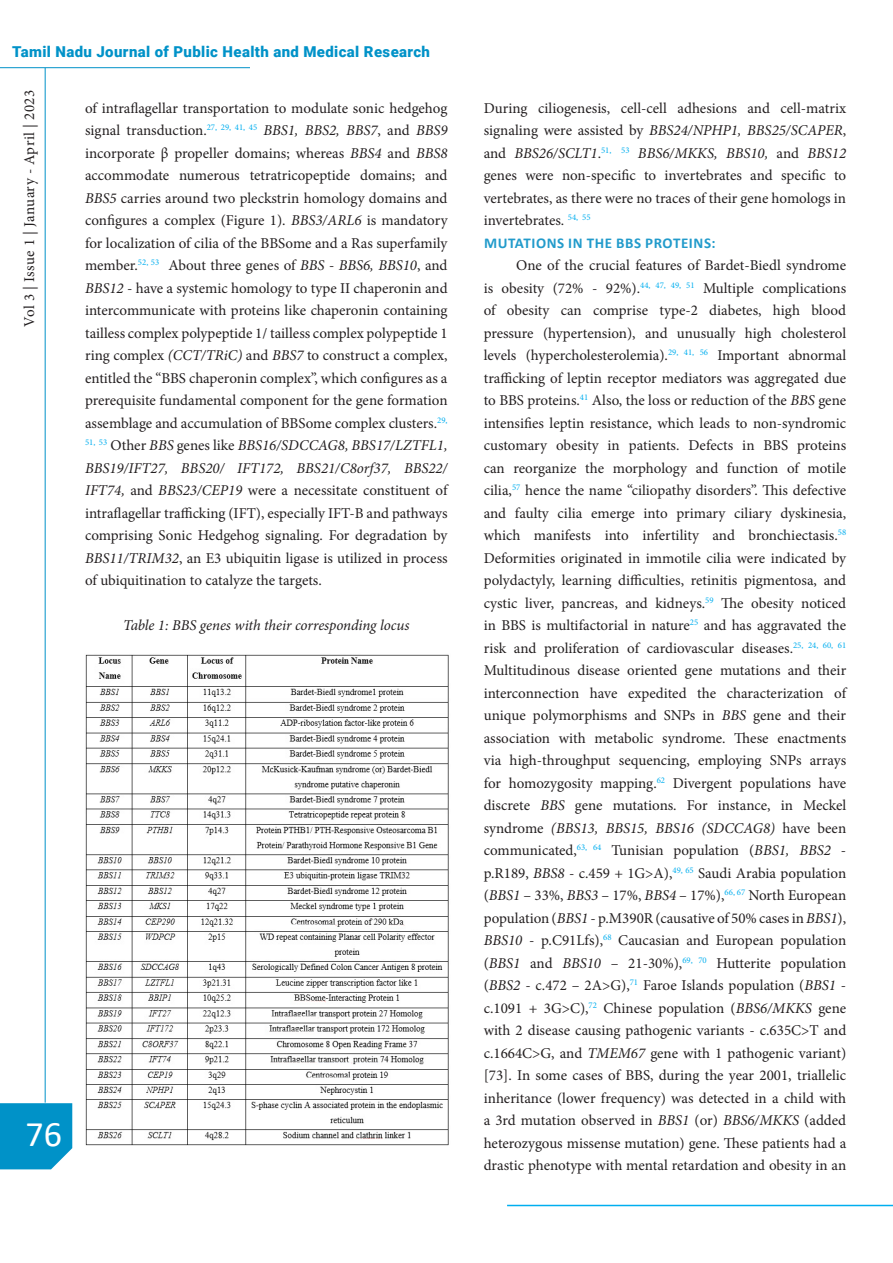
<style>
.page{position:relative;width:893px;height:1263px;background:#fff}
.page>*{position:absolute;margin:0;border:0;box-sizing:border-box;transform-origin:0 0}
.t1{font:36px "Calibri";color:#fff}
.Paragraph_Style_3{font:15px/22.5px "Minion Pro";color:#231f20;text-align:justify}
.Paragraph_Style_3-2{font:italic 15px/22.5px "Minion Pro";color:#231f20}
.t2{font:900 15px "Roboto";letter-spacing:.025em;color:#0092c8}
.Paragraph_Style_3-3{font:15px "Minion Pro";letter-spacing:.02em;color:#231f20}
.Paragraph_Style_3-4{font:700 15px "Calibri";letter-spacing:.04em;color:#229bcb}
.Paragraph_Style_3-5{font:8.7px "Minion Pro";color:#00aeef}
.s1{font-style:italic}
.s2{font-style:normal}
</style>
<div class="page">
<hr style="left:45px;top:68px;width:1px;height:1035px;background:#0092c8">
<hr style="left:0;top:67px;width:250px;height:1px;background:#0092c8">
<div style="left:0;top:1103px;width:72px;height:66px;background:#0092c8"></div>
<hr style="left:507px;top:1205px;width:386px;height:1px;background:#00aeef">
<img style="left:85px;top:654px;width:364px;height:492px">
<p class="t2" style="left:12px;top:41px;width:419px">Tamil Nadu Journal of Public Health and Medical Research</p>
<p class="Paragraph_Style_3-3" style="left:19px;top:327px;width:238px;rotate:-90deg">Vol 3 | Issue 1 | January - April | 2023</p>
<p class="Paragraph_Style_3" style="left:85px;top:97px;width:364px">of intraflagellar transportation to modulate sonic hedgehog signal transduction.<sup>27,</sup> <sup>29,</sup> <sup>41,</sup> <sup>45</sup> <span class="s1">BBS1, BBS2, BBS7</span>, and <span class="s1">BBS9</span></p>
<p class="Paragraph_Style_3" style="left:85px;top:142px;width:364px">incorporate β propeller domains; whereas <span class="s1">BBS4</span> and <span class="s1">BBS8</span></p>
<p class="Paragraph_Style_3" style="left:85px;top:164px;width:364px">accommodate numerous tetratricopeptide domains; and <span class="s1">BBS5</span> carries around two pleckstrin homology domains and configures a complex (Figure 1). <span class="s1">BBS3/ARL6</span> is mandatory</p>
<p class="Paragraph_Style_3" style="left:85px;top:232px;width:364px">for localization of cilia of the BBSome and a Ras superfamily member.<sup>52,</sup> <sup>53</sup> About three genes of <span class="s1">BBS - BBS6, BBS10</span>, and <span class="s1">BBS12</span> - have a systemic homology to type II chaperonin and intercommunicate with proteins like chaperonin containing tailless complex polypeptide 1/ tailless complex polypeptide 1 ring complex <span class="s1">(CCT/TRiC)</span> and <span class="s1">BBS7</span> to construct a complex,</p>
<p class="Paragraph_Style_3" style="left:85px;top:367px;width:364px">entitled the “BBS chaperonin complex”, which configures as a prerequisite fundamental component for the gene formation</p>
<p class="Paragraph_Style_3" style="left:85px;top:412px;width:364px">assemblage and accumulation of BBSome complex clusters.<sup>29,<br>51,</sup> <sup>53</sup> Other <span class="s1">BBS</span> genes like <span class="s1">BBS16/SDCCAG8, BBS17/LZTFL1,</span></p>
<p class="Paragraph_Style_3-2" style="left:85px;top:456px;width:364px">BBS19/IFT27, BBS20/ IFT172, BBS21/C8orf37, BBS22/<br>IFT74, <span class="s2">and</span> BBS23/CEP19 <span class="s2">were a necessitate constituent of</span></p>
<p class="Paragraph_Style_3" style="left:85px;top:502px;width:364px">intraflagellar trafficking (IFT), especially IFT-B and pathways comprising Sonic Hedgehog signaling. For degradation by <span class="s1">BBS11/TRIM32</span>, an E3 ubiquitin ligase is utilized in process of ubiquitination to catalyze the targets.</p>
<p class="Paragraph_Style_3-2" style="left:123px;top:614px;width:288px">Table 1: BBS genes with their corresponding locus</p>
<h1 class="t1" style="left:26px;top:1108px;width:38px">76</h1>
<p class="Paragraph_Style_3" style="left:484px;top:97px;width:364px">During ciliogenesis, cell-cell adhesions and cell-matrix</p>
<p class="Paragraph_Style_3-2" style="left:484px;top:119px;width:364px"><span class="s2">signaling were assisted by</span> BBS24/NPHP1, BBS25/SCAPER<span class="s2">, and</span> BBS26/SCLT1<span class="s2">.</span><sup>51,</sup> <sup>53</sup> BBS6/MKKS, BBS10, <span class="s2">and</span> BBS12</p>
<p class="Paragraph_Style_3" style="left:484px;top:164px;width:364px">genes were non-specific to invertebrates and specific to</p>
<p class="Paragraph_Style_3" style="left:484px;top:187px;width:364px">vertebrates, as there were no traces of their gene homologs in</p>
<p class="Paragraph_Style_3" style="left:484px;top:209px;width:108px">invertebrates. <sup>54,</sup> <sup>55</sup></p>
<p class="Paragraph_Style_3-4" style="left:484px;top:232px;width:233px">MUTATIONS IN THE BBS PROTEINS:</p>
<p class="Paragraph_Style_3" style="left:516px;top:254px;width:332px">One of the crucial features of Bardet-Biedl syndrome</p>
<p class="Paragraph_Style_3" style="left:484px;top:277px;width:364px">is obesity (72% - 92%).<sup>44,</sup> <sup>47,</sup> <sup>49,</sup> <sup>51</sup> Multiple complications</p>
<p class="Paragraph_Style_3" style="left:484px;top:299px;width:364px">of obesity can comprise type-2 diabetes, high blood pressure (hypertension), and unusually high cholesterol levels (hypercholesterolemia).<sup>29,</sup> <sup>41,</sup> <sup>56</sup> Important abnormal trafficking of leptin receptor mediators was aggregated due</p>
<p class="Paragraph_Style_3" style="left:484px;top:389px;width:364px">to BBS proteins.<sup>41</sup> Also, the loss or reduction of the <span class="s1">BBS</span> gene</p>
<p class="Paragraph_Style_3" style="left:484px;top:412px;width:364px">intensifies leptin resistance, which leads to non-syndromic customary obesity in patients. Defects in BBS proteins can reorganize the morphology and function of motile cilia,<sup>57</sup> hence the name “ciliopathy disorders”. This defective and faulty cilia emerge into primary ciliary dyskinesia, which manifests into infertility and bronchiectasis.<sup>58<br></sup>Deformities originated in immotile cilia were indicated by</p>
<p class="Paragraph_Style_3" style="left:484px;top:569px;width:364px">polydactyly, learning difficulties, retinitis pigmentosa, and</p>
<p class="Paragraph_Style_3" style="left:484px;top:592px;width:223px">cystic liver, pancreas, and kidneys.</p>
<p class="Paragraph_Style_3-5" style="left:705px;top:594px;width:10px">59</p>
<p class="Paragraph_Style_3" style="left:484px;top:592px;width:364px;text-indent:237px">The obesity noticed in BBS is multifactorial in nature<sup>25</sup> and has aggravated the risk and proliferation of cardiovascular diseases.<sup>25,</sup> <sup>24,</sup> <sup>60,</sup> <sup>61<br></sup>Multitudinous disease oriented gene mutations and their interconnection have expedited the characterization of unique polymorphisms and SNPs in <span class="s1">BBS</span> gene and their association with metabolic syndrome. These enactments via high-throughput sequencing, employing SNPs arrays for homozygosity mapping.<sup>62</sup> Divergent populations have discrete <span class="s1">BBS</span> gene mutations. For instance, in Meckel syndrome <span class="s1">(BBS13, BBS15, BBS16 (SDCCAG8)</span> have been communicated,<sup>63,</sup> <sup>64</sup> Tunisian population (<span class="s1">BBS1, BBS2</span></p>
<p class="Paragraph_Style_3" style="left:484px;top:839px;width:364px;text-indent:357px">- p.R189, <span class="s1">BBS8</span> - c.459 + 1G&gt;A),<sup>49,</sup> <sup>65</sup> Saudi Arabia population (<span class="s1">BBS1</span> – 33%, <span class="s1">BBS3</span> – 17%, <span class="s1">BBS4</span> – 17%),<sup>66,</sup> <sup>67</sup> North European population (<span class="s1">BBS1</span> - p.M390R (causative of 50% cases in <span class="s1">BBS1</span>), <span class="s1">BBS10</span> - p.C91Lfs),<sup>68</sup> Caucasian and European population (<span class="s1">BBS1</span> and <span class="s1">BBS10</span> – 21-30%),<sup>69,</sup> <sup>70</sup> Hutterite population (<span class="s1">BBS2</span> - c.472 – 2A&gt;G),<sup>71</sup> Faroe Islands population (<span class="s1">BBS1</span> - c.1091 + 3G&gt;C),<sup>72</sup> Chinese population (<span class="s1">BBS6/MKKS</span> gene with 2 disease causing pathogenic variants - c.635C&gt;T and c.1664C&gt;G, and <span class="s1">TMEM67</span> gene with 1 pathogenic variant) [73]. In some cases of BBS, during the year 2001, triallelic inheritance (lower frequency) was detected in a child with a 3rd mutation observed in <span class="s1">BBS1</span> (or) <span class="s1">BBS6/MKKS</span> (added heterozygous missense mutation) gene. These patients had a drastic phenotype with mental retardation and obesity in an</p>
</div>
